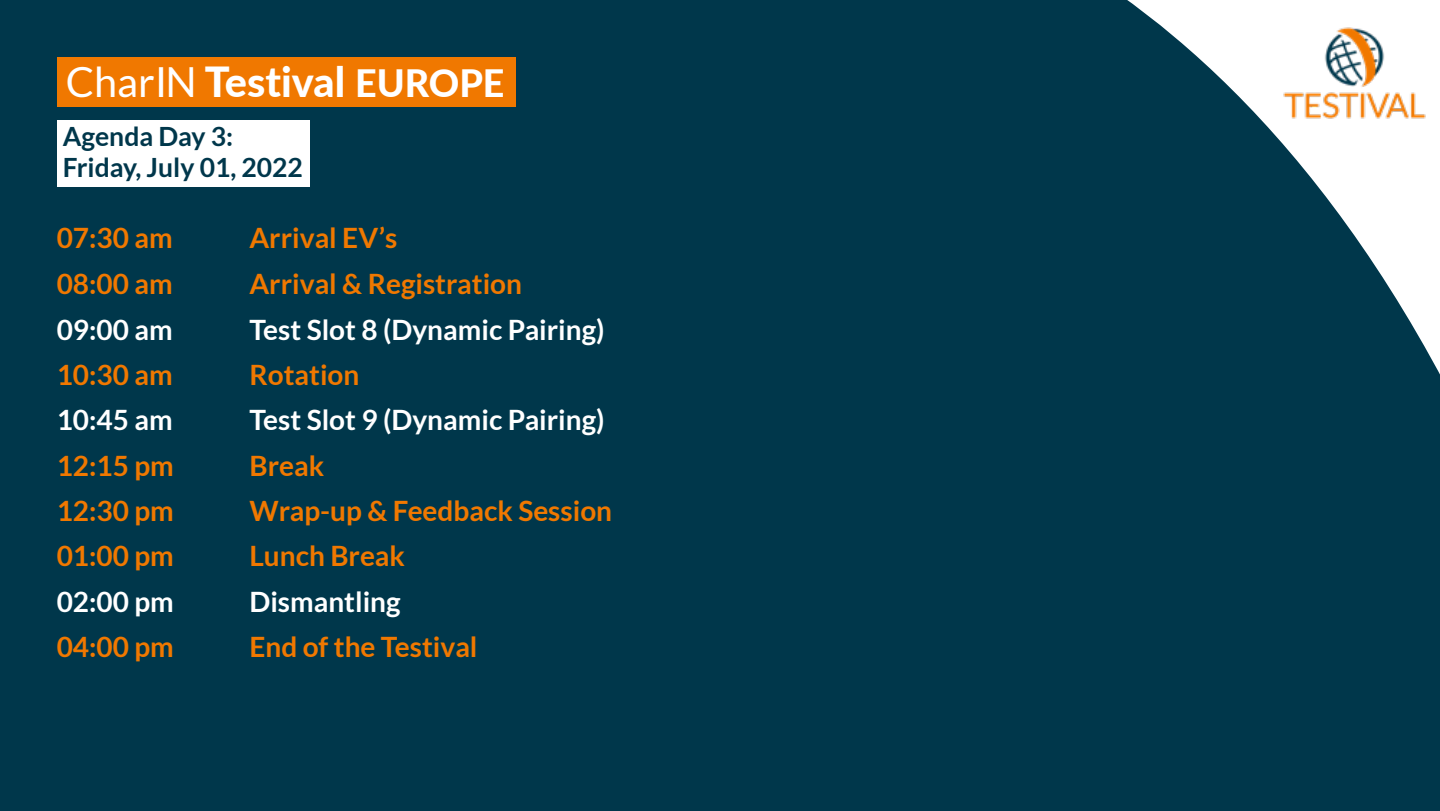
<style>
.page{position:relative;width:1440px;height:811px;background:#fff}
.page>*{position:absolute;margin:0;border:0;box-sizing:border-box;transform-origin:0 0}
.t1{font:800 41.4px "Lato";color:#fff}
.t2{font:700 28px "Lato";color:#f07800}
.t3{font:700 28px "Lato";color:#fff}
.t4{font:700 26.4px/31.2px "Lato";color:#00374b}
.s1{font-weight:400}
.s2{font-size:37.6px}
</style>
<div class="page">
<div style="left:0;top:0;width:1440px;height:810px;background:#00374b"></div>
<div style="left:57px;top:120px;width:253px;height:66px;background:#fff"></div>
<div style="left:57px;top:57px;width:459px;height:49px;background:#f07800"></div>
<svg style="left:1127px;top:0;width:313px;height:375px"></svg>
<img style="left:1269px;top:0;width:171px;height:145px">
<h1 class="t1" style="left:66px;top:51px;width:440px"><span class="s1">CharIN</span> Testival <span class="s2">EUROPE</span></h1>
<p class="t4" style="left:63px;top:120px;width:242px">Agenda Day 3:<br>Friday, July 01, 2022</p>
<p class="t2" style="left:57px;top:222px;width:118px">07:30 am</p>
<p class="t2" style="left:249px;top:222px;width:149px">Arrival EV’s</p>
<p class="t2" style="left:57px;top:267px;width:118px">08:00 am</p>
<p class="t2" style="left:249px;top:267px;width:274px">Arrival &amp; Registration</p>
<p class="t3" style="left:57px;top:313px;width:118px">09:00 am</p>
<p class="t3" style="left:249px;top:313px;width:357px">Test Slot 8 (Dynamic Pairing)</p>
<p class="t2" style="left:57px;top:359px;width:118px">10:30 am</p>
<p class="t2" style="left:249px;top:359px;width:111px">Rotation</p>
<p class="t3" style="left:57px;top:404px;width:118px">10:45 am</p>
<p class="t3" style="left:249px;top:404px;width:357px">Test Slot 9 (Dynamic Pairing)</p>
<p class="t2" style="left:57px;top:449px;width:119px">12:15 pm</p>
<p class="t2" style="left:249px;top:449px;width:76px">Break</p>
<p class="t2" style="left:57px;top:494px;width:119px">12:30 pm</p>
<p class="t2" style="left:249px;top:494px;width:364px">Wrap-up &amp; Feedback Session</p>
<p class="t2" style="left:57px;top:539px;width:119px">01:00 pm</p>
<p class="t2" style="left:249px;top:539px;width:157px">Lunch Break</p>
<p class="t3" style="left:57px;top:585px;width:119px">02:00 pm</p>
<p class="t3" style="left:249px;top:585px;width:153px">Dismantling</p>
<p class="t2" style="left:57px;top:630px;width:119px">04:00 pm</p>
<p class="t2" style="left:249px;top:630px;width:230px">End of the Testival</p>
</div>
